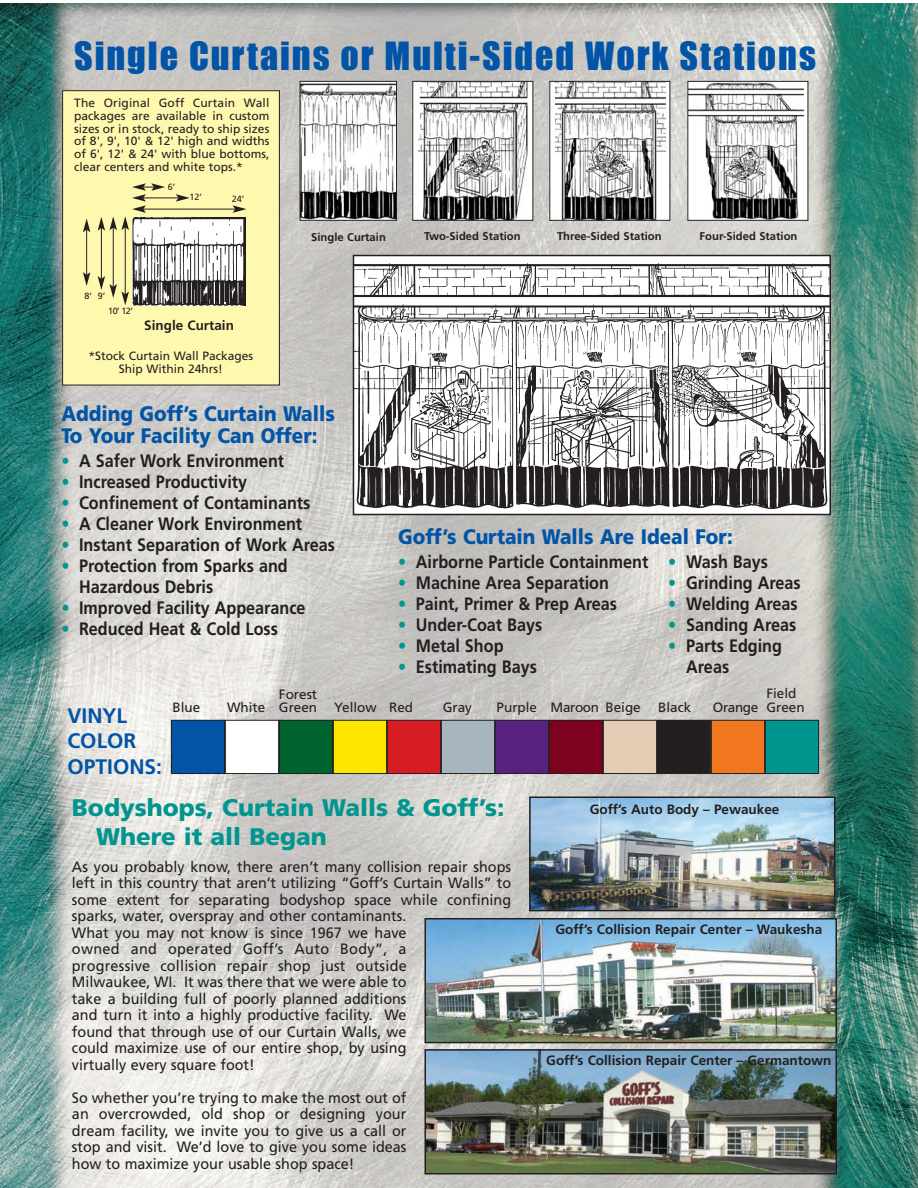
<style>
.page{position:relative;width:918px;height:1188px;background:#fff}
.page>*{position:absolute;margin:0;border:0;box-sizing:border-box;transform-origin:0 0}
.t1{font:36px "Impact";letter-spacing:.055em;color:#0154a6}
.t2{font:900 24px/28.8px "Frutiger";color:#00958e}
.t3{font:900 21px/21.8px "Frutiger";color:#0154a6;scale:.9 1}
.t4{font:700 21px/25.2px "Frutiger";color:#0154a6}
.t5{font:700 18px/21px "Frutiger";color:#231f20;scale:.9 1}
.t6{font:15px/16.5px "Frutiger";color:#231f20;scale:.96 1}
.t7{font:700 13.5px "Frutiger";color:#231f20}
.t8{font:13.5px/13.5px "Frutiger";color:#231f20}
.t9{font:12px/12.8px "Frutiger";color:#231f20;text-align:justify}
.t10{font:700 11.25px "Frutiger";color:#231f20}
.t11{font:9px "Frutiger";letter-spacing:-.03em;color:#231f20}
.s1{color:#00958e}
</style>
<div class="page">
<img style="left:0;top:3px;width:918px;height:1185px">
<img style="left:356px;top:258px;width:472px;height:254px">
<div style="left:353px;top:255px;width:478px;height:260px;border:2px solid #231f20"></div>
<svg style="left:427px;top:347px;width:22px;height:14px"></svg>
<img style="left:427px;top:351px;width:20px;height:11px">
<svg style="left:582px;top:348px;width:22px;height:13px"></svg>
<img style="left:582px;top:351px;width:20px;height:11px">
<svg style="left:737px;top:349px;width:21px;height:12px"></svg>
<img style="left:737px;top:351px;width:20px;height:11px">
<img style="left:302px;top:83px;width:93px;height:136px">
<div style="left:300px;top:81px;width:97px;height:140px;border:1px solid #231f20"></div>
<div style="left:63px;top:91px;width:216px;height:294px;background:#fff8ae"></div>
<div style="left:62px;top:90px;width:218px;height:295px;border:1px solid #231f20"></div>
<img style="left:133px;top:217px;width:112px;height:88px">
<hr style="left:143px;top:198px;width:35px;height:1px;background:#231f20">
<svg style="left:176px;top:194px;width:14px;height:8px"></svg>
<hr style="left:143px;top:209px;width:92px;height:1px;background:#231f20">
<svg style="left:233px;top:205px;width:13px;height:8px"></svg>
<hr style="left:125px;top:227px;width:1px;height:67px;background:#231f20">
<hr style="left:113px;top:228px;width:1px;height:59px;background:#231f20">
<hr style="left:101px;top:228px;width:1px;height:51px;background:#231f20">
<svg style="left:98px;top:183px;width:67px;height:48px"></svg>
<svg style="left:98px;top:276px;width:31px;height:29px"></svg>
<hr style="left:86px;top:230px;width:1px;height:45px;background:#231f20">
<svg style="left:83px;top:218px;width:7px;height:14px"></svg>
<svg style="left:83px;top:272px;width:7px;height:14px"></svg>
<div style="left:413px;top:81px;width:120px;height:139px;background:#fff"></div>
<img style="left:418px;top:83px;width:110px;height:136px">
<div style="left:412px;top:81px;width:121px;height:140px;border:1px solid #231f20"></div>
<div style="left:550px;top:81px;width:120px;height:139px;background:#fff"></div>
<img style="left:555px;top:83px;width:110px;height:136px">
<div style="left:549px;top:81px;width:121px;height:140px;border:1px solid #231f20"></div>
<img style="left:689px;top:83px;width:117px;height:136px">
<div style="left:687px;top:81px;width:121px;height:140px;border:1px solid #231f20"></div>
<img style="left:532px;top:799px;width:301px;height:109px">
<div style="left:529px;top:796px;width:307px;height:115px;border:2px solid #231f20"></div>
<img style="left:427px;top:921px;width:407px;height:119px">
<div style="left:424px;top:918px;width:413px;height:125px;border:2px solid #231f20"></div>
<div style="left:171px;top:720px;width:54px;height:54px;background:#0154a6"></div>
<div style="left:171px;top:720px;width:54px;height:54px;border:1px solid #231f20"></div>
<div style="left:225px;top:720px;width:54px;height:54px;background:#fff"></div>
<div style="left:225px;top:720px;width:54px;height:54px;border:1px solid #231f20"></div>
<div style="left:279px;top:720px;width:54px;height:54px;background:#00632f"></div>
<div style="left:279px;top:720px;width:54px;height:54px;border:1px solid #231f20"></div>
<div style="left:333px;top:720px;width:54px;height:54px;background:#ffe601"></div>
<div style="left:333px;top:720px;width:54px;height:54px;border:1px solid #231f20"></div>
<div style="left:387px;top:720px;width:54px;height:54px;background:#d81c23"></div>
<div style="left:387px;top:720px;width:54px;height:54px;border:1px solid #231f20"></div>
<div style="left:441px;top:720px;width:54px;height:54px;background:#a7b6be"></div>
<div style="left:441px;top:720px;width:54px;height:54px;border:1px solid #231f20"></div>
<div style="left:495px;top:720px;width:54px;height:54px;background:#59217e"></div>
<div style="left:495px;top:720px;width:54px;height:54px;border:1px solid #231f20"></div>
<div style="left:549px;top:720px;width:54px;height:54px;background:#7f0120"></div>
<div style="left:549px;top:720px;width:54px;height:54px;border:1px solid #231f20"></div>
<div style="left:603px;top:720px;width:54px;height:54px;background:#e4cdb4"></div>
<div style="left:603px;top:720px;width:54px;height:54px;border:1px solid #231f20"></div>
<div style="left:658px;top:721px;width:52px;height:52px;background:#231f20"></div>
<div style="left:657px;top:720px;width:54px;height:54px;border:1px solid #231f20"></div>
<div style="left:711px;top:720px;width:54px;height:54px;background:#f07620"></div>
<div style="left:711px;top:720px;width:54px;height:54px;border:1px solid #231f20"></div>
<div style="left:765px;top:720px;width:54px;height:54px;background:#00958e"></div>
<div style="left:765px;top:720px;width:54px;height:54px;border:1px solid #231f20"></div>
<img style="left:427px;top:1052px;width:407px;height:119px">
<div style="left:424px;top:1049px;width:413px;height:125px;border:2px solid #231f20"></div>
<h1 class="t1" style="left:74px;top:37px;width:743px">Single Curtains or Multi-Sided Work Stations</h1>
<p class="t9" style="left:74px;top:97px;width:197px">The Original Goff Curtain Wall packages are available in custom sizes or in stock, ready to ship sizes of 8', 9', 10' &amp; 12' high and widths of 6', 12' &amp; 24' with blue bottoms, clear centers and white tops.*</p>
<p class="t11" style="left:168px;top:183px;width:9px">6’</p>
<p class="t11" style="left:189px;top:193px;width:14px">12’</p>
<p class="t11" style="left:232px;top:195px;width:14px">24’</p>
<p class="t11" style="left:98px;top:292px;width:9px">9’</p>
<p class="t11" style="left:84px;top:293px;width:9px">8’</p>
<p class="t11" style="left:108px;top:307px;width:26px">10’ 12’</p>
<p class="t7" style="left:144px;top:320px;width:91px">Single Curtain</p>
<p class="t9" style="left:88px;top:350px;width:166px;line-height:13.5px;text-align:center">*Stock Curtain Wall Packages<br>Ship Within 24hrs!</p>
<p class="t10" style="left:311px;top:233px;width:76px">Single Curtain</p>
<p class="t10" style="left:424px;top:232px;width:98px">Two-Sided Station</p>
<p class="t10" style="left:557px;top:232px;width:106px">Three-Sided Station</p>
<p class="t10" style="left:700px;top:232px;width:99px">Four-Sided Station</p>
<h3 class="t3" style="left:62px;top:404px;width:305px">Adding Goff’s Curtain Walls<br>To Your Facility Can Offer:</h3>
<p class="t5" style="left:62px;top:451px;width:249px"><span class="s1">•</span> A Safer Work Environment</p>
<p class="t5" style="left:62px;top:472px;width:208px"><span class="s1">•</span> Increased Productivity</p>
<p class="t5" style="left:62px;top:493px;width:278px"><span class="s1">•</span> Confinement of Contaminants</p>
<p class="t5" style="left:62px;top:514px;width:269px"><span class="s1">•</span> A Cleaner Work Environment</p>
<p class="t5" style="left:62px;top:535px;width:305px"><span class="s1">•</span> Instant Separation of Work Areas</p>
<p class="t5" style="left:79px;top:556px;width:233px;text-indent:-18px"><span class="s1">•</span> Protection from Sparks and<br>Hazardous Debris</p>
<p class="t5" style="left:62px;top:598px;width:273px"><span class="s1">•</span> Improved Facility Appearance</p>
<p class="t5" style="left:62px;top:619px;width:242px"><span class="s1">•</span> Reduced Heat &amp; Cold Loss</p>
<h3 class="t3" style="left:398px;top:527px;width:373px">Goff’s Curtain Walls Are Ideal For:</h3>
<p class="t5" style="left:398px;top:552px;width:412px"><span class="s1">•</span> Airborne Particle Containment <span class="s1">•</span> Wash Bays</p>
<p class="t5" style="left:398px;top:573px;width:236px"><span class="s1">•</span> Machine Area Separation</p>
<p class="t5" style="left:668px;top:573px;width:149px"><span class="s1">•</span> Grinding Areas</p>
<p class="t5" style="left:398px;top:594px;width:245px"><span class="s1">•</span> Paint, Primer &amp; Prep Areas</p>
<p class="t5" style="left:668px;top:594px;width:145px"><span class="s1">•</span> Welding Areas</p>
<p class="t5" style="left:398px;top:615px;width:162px"><span class="s1">•</span> Under-Coat Bays</p>
<p class="t5" style="left:668px;top:615px;width:144px"><span class="s1">•</span> Sanding Areas</p>
<p class="t5" style="left:398px;top:636px;width:119px"><span class="s1">•</span> Metal Shop</p>
<p class="t5" style="left:668px;top:636px;width:128px"><span class="s1">•</span> Parts Edging</p>
<p class="t5" style="left:398px;top:657px;width:156px"><span class="s1">•</span> Estimating Bays</p>
<p class="t5" style="left:686px;top:657px;width:49px">Areas</p>
<h3 class="t4" style="left:68px;top:705px;width:96px">VINYL<br>COLOR<br>OPTIONS:</h3>
<p class="t8" style="left:172px;top:702px;width:29px">Blue</p>
<p class="t8" style="left:227px;top:702px;width:40px">White</p>
<p class="t8" style="left:279px;top:688px;width:40px">Forest<br>Green</p>
<p class="t8" style="left:334px;top:702px;width:80px">Yellow Red</p>
<p class="t8" style="left:443px;top:702px;width:31px">Gray</p>
<p class="t8" style="left:497px;top:702px;width:146px">Purple Maroon Beige</p>
<p class="t8" style="left:658px;top:702px;width:35px">Black</p>
<p class="t8" style="left:713px;top:702px;width:47px">Orange</p>
<p class="t8" style="left:766px;top:688px;width:40px">Field<br>Green</p>
<h2 class="t2" style="left:96px;top:795px;width:410px;text-indent:-24px">Bodyshops, Curtain Walls &amp; Goff’s:<br>Where it all Began</h2>
<p class="t6" style="left:72px;top:859px;width:459px">As you probably know, there aren’t many collision repair shops left in this country that aren’t utilizing “Goff’s Curtain Walls” to some extent for separating bodyshop space while confining sparks, water, overspray and other contaminants.<br>What you may not know is since 1967 we have<br>owned and operated Goff’s Auto Body”, a<br>progressive collision repair shop just outside<br>Milwaukee, WI. It was there that we were able to<br>take a building full of poorly planned additions<br>and turn it into a highly productive facility. We<br>found that through use of our Curtain Walls, we<br>could maximize use of our entire shop, by using<br>virtually every square foot!</p>
<p class="t6" style="left:72px;top:1090px;width:350px;text-align:justify">So whether you’re trying to make the most out of an overcrowded, old shop or designing your dream facility, we invite you to give us a call or stop and visit. We’d love to give you some ideas how to maximize your usable shop space!</p>
<p class="t7" style="left:590px;top:804px;width:191px">Goff’s Auto Body – Pewaukee</p>
<p class="t7" style="left:556px;top:923px;width:268px">Goff’s Collision Repair Center – Waukesha</p>
<p class="t7" style="left:546px;top:1055px;width:287px">Goff’s Collision Repair Center – Germantown</p>
</div>
